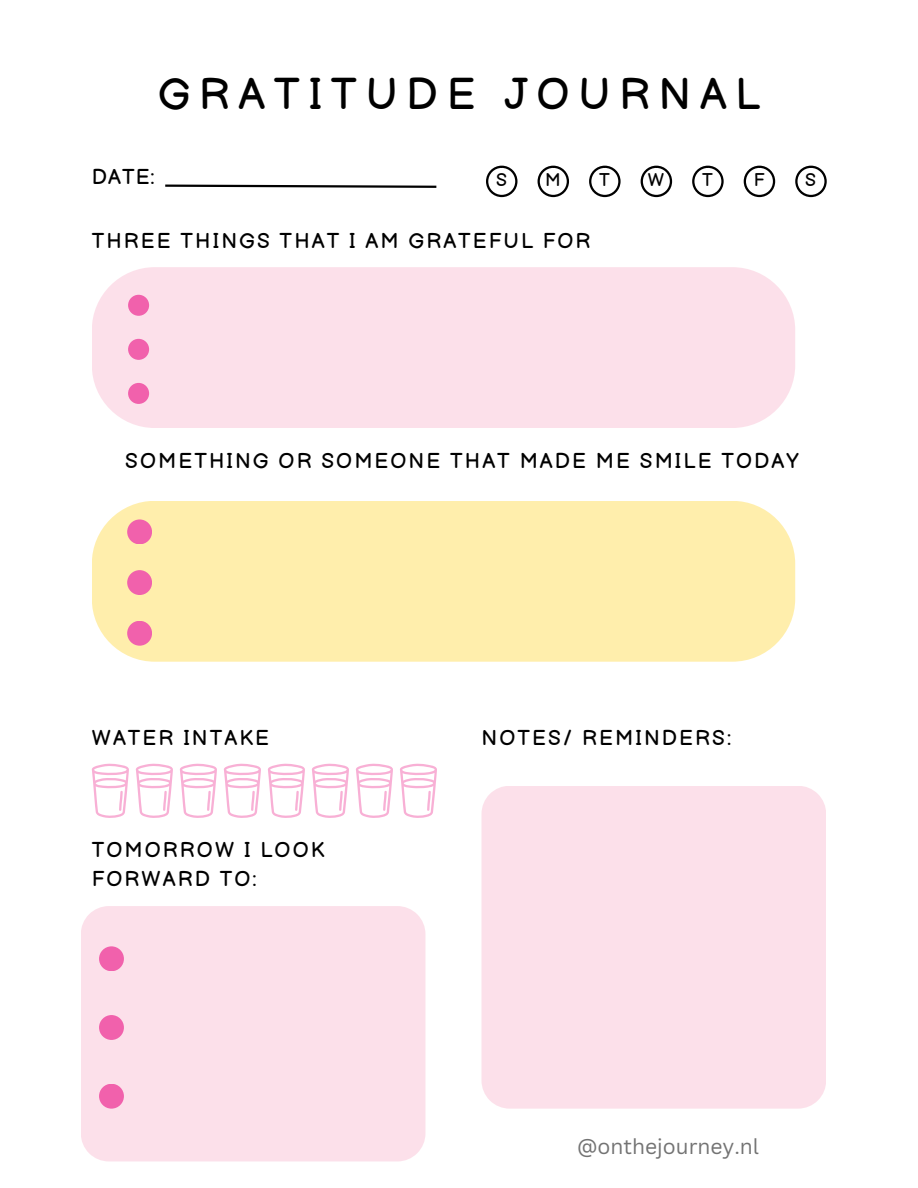
<style>
.page{position:relative;width:918px;height:1188px;background:#fff}
.page>*{position:absolute;margin:0;border:0;box-sizing:border-box;transform-origin:0 0}
.t1{font:43.5px "Balsamiq Sans";letter-spacing:.2em;color:#000}
.t2{font:21px/29.2px "Balsamiq Sans";letter-spacing:.1em;color:#000}
.t3{font:21px "Canva Sans";color:#737373}
.t4{font:18px "Balsamiq Sans";color:#000}
</style>
<div class="page">
<svg style="left:165px;top:184px;width:272px;height:4px"></svg>
<svg style="left:486px;top:166px;width:32px;height:31px"></svg>
<svg style="left:538px;top:166px;width:31px;height:31px"></svg>
<svg style="left:589px;top:166px;width:32px;height:31px"></svg>
<svg style="left:641px;top:166px;width:31px;height:31px"></svg>
<svg style="left:692px;top:166px;width:32px;height:31px"></svg>
<svg style="left:744px;top:166px;width:31px;height:31px"></svg>
<svg style="left:795px;top:166px;width:32px;height:31px"></svg>
<div style="left:92px;top:267px;width:703px;height:161px;background:#fce0ea;border-radius:63px"></div>
<div style="left:128px;top:295px;width:21px;height:21px;background:#f161ac;border-radius:50%"></div>
<div style="left:128px;top:339px;width:21px;height:21px;background:#f161ac;border-radius:50%"></div>
<div style="left:128px;top:383px;width:21px;height:21px;background:#f161ac;border-radius:50%"></div>
<div style="left:92px;top:501px;width:703px;height:161px;background:#ffeeac;border-radius:63px"></div>
<div style="left:127px;top:519px;width:25px;height:25px;background:#f161ac;border-radius:50%"></div>
<div style="left:127px;top:570px;width:25px;height:25px;background:#f161ac;border-radius:50%"></div>
<div style="left:127px;top:621px;width:25px;height:25px;background:#f161ac;border-radius:50%"></div>
<div style="left:81px;top:906px;width:344px;height:255px;background:#fce0ea"></div>
<div style="left:99px;top:946px;width:25px;height:25px;background:#f161ac;border-radius:50%"></div>
<div style="left:99px;top:1015px;width:25px;height:25px;background:#f161ac;border-radius:50%"></div>
<div style="left:99px;top:1084px;width:25px;height:25px;background:#f161ac;border-radius:50%"></div>
<div style="left:481px;top:786px;width:345px;height:323px;background:#fce0ea"></div>
<svg style="left:92px;top:763px;width:37px;height:55px"></svg>
<svg style="left:136px;top:763px;width:37px;height:55px"></svg>
<svg style="left:180px;top:763px;width:37px;height:55px"></svg>
<svg style="left:224px;top:763px;width:37px;height:55px"></svg>
<svg style="left:268px;top:763px;width:37px;height:55px"></svg>
<svg style="left:312px;top:763px;width:37px;height:55px"></svg>
<svg style="left:356px;top:763px;width:37px;height:55px"></svg>
<svg style="left:400px;top:763px;width:37px;height:55px"></svg>
<p class="t1" style="left:158px;top:70px;width:604px">GRATITUDE JOURNAL</p>
<p class="t2" style="left:92px;top:163px;width:65px">DATE:</p>
<p class="t4" style="left:496px;top:169px;width:12px">S</p>
<p class="t4" style="left:545px;top:169px;width:17px">M</p>
<p class="t4" style="left:599px;top:169px;width:12px">T</p>
<p class="t4" style="left:648px;top:169px;width:18px">W</p>
<p class="t4" style="left:702px;top:169px;width:12px">T</p>
<p class="t4" style="left:754px;top:169px;width:12px">F</p>
<p class="t4" style="left:805px;top:169px;width:12px">S</p>
<p class="t2" style="left:92px;top:228px;width:500px">THREE THINGS THAT I AM GRATEFUL FOR</p>
<p class="t2" style="left:125px;top:447px;width:675px">SOMETHING OR SOMEONE THAT MADE ME SMILE TODAY</p>
<p class="t2" style="left:92px;top:724px;width:179px">WATER INTAKE</p>
<p class="t2" style="left:481px;top:724px;width:251px">NOTES/ REMINDERS:</p>
<p class="t2" style="left:92px;top:836px;width:234px">TOMORROW I LOOK<br>FORWARD TO:</p>
<p class="t3" style="left:577px;top:1131px;width:183px">@onthejourney.nl</p>
</div>
